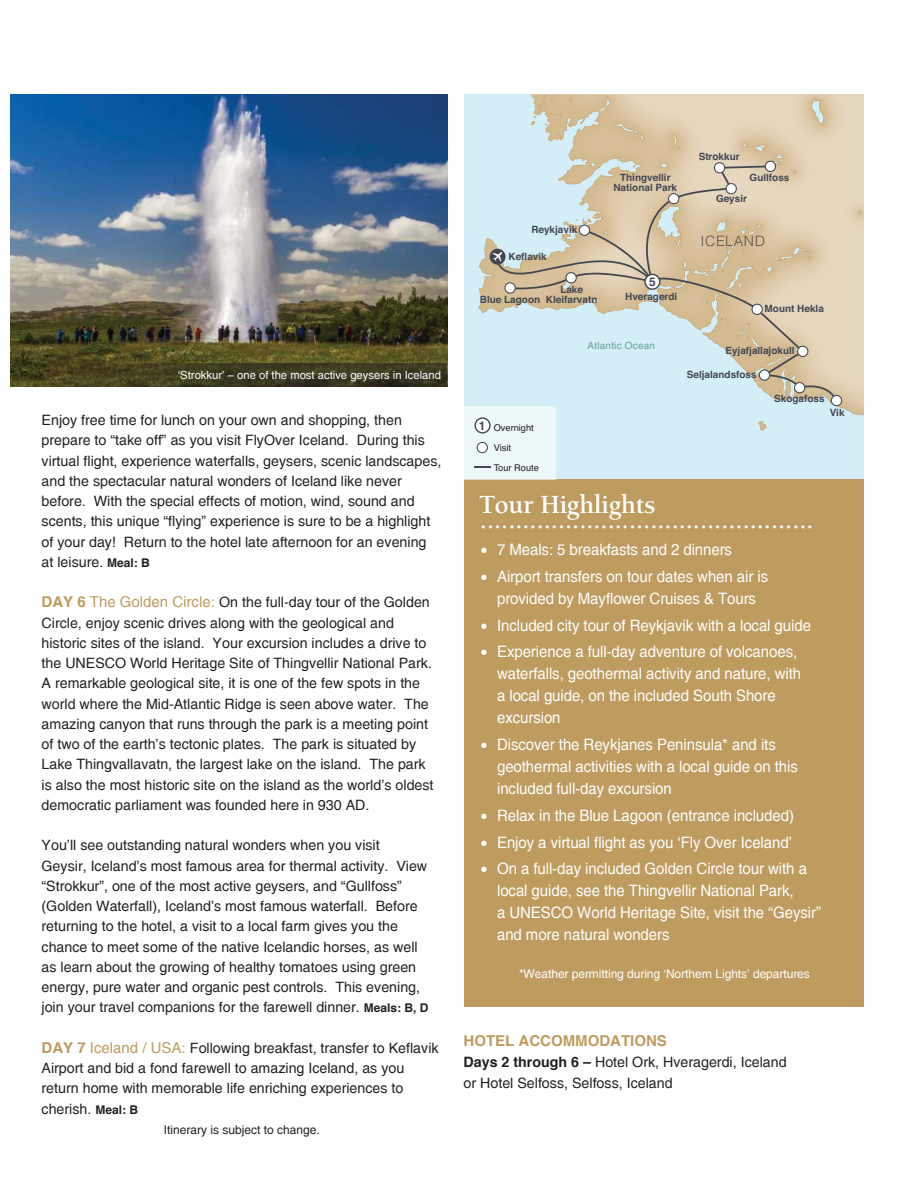
<style>
.page{position:relative;width:918px;height:1188px;background:#fff}
.page>*{position:absolute;margin:0;border:0;box-sizing:border-box;transform-origin:0 0}
.t1{font:700 27px "Berkeley Oldstyle IT Cby BT";color:#fff}
.t2{font:15.75px/22px "Helvetica";letter-spacing:-.005em;color:#fff;scale:.95 1}
.t3{font:700 15px "Helvetica";color:#be9c5f}
.t4{font:14.25px/20.2px "Helvetica";color:#221f1f}
.t5{font:300 14.25px "Helvetica";letter-spacing:.04em;color:#5b5246}
.t6{font:12px "Helvetica";letter-spacing:-.005em;color:#fff}
.t7{font:12px "Helvetica";color:#221f1f}
.t8{font:700 12px "Helvetica";color:#434751}
.t9{font:11.25px "Helvetica";color:#fff}
.t10{font:700 10.05px/10.1px "Helvetica";color:#434751;text-align:center}
.t11{font:10.05px "Helvetica";letter-spacing:.02em;color:#68a09a}
.t12{font:9.3px/20px "Helvetica";color:#221f1f}
.s1{font-weight:700;font-size:12px}
.s2{font-weight:700;font-size:15px;color:#be9c5f}
.s3{font-size:15px;color:#be9c5f}
.s4{font-weight:700;font-size:12px;color:#434751}
.s5{font-family:"Lucida Grande"}
.s6{font-weight:700}
</style>
<div class="page">
<img style="left:11px;top:94px;width:436px;height:293px">
<svg style="left:10px;top:363px;width:437px;height:23px;background:#3f3c20"></svg>
<div style="left:465px;top:94px;width:399px;height:492px;background:#d4eef7"></div>
<div style="left:465px;top:479px;width:399px;height:528px;background:#be9c5f"></div>
<div style="left:464px;top:406px;width:92px;height:73px;background:#edf8fb"></div>
<svg style="left:477px;top:442px;width:11px;height:11px"></svg>
<svg style="left:475px;top:466px;width:16px;height:2px"></svg>
<svg style="left:474px;top:94px;width:390px;height:340px"></svg>
<p class="t9" style="left:178px;top:370px;width:265px">‘Strokkur’ – one of the most active geysers in Iceland</p>
<p class="t4" style="left:42px;top:411px;width:401px">Enjoy free time for lunch on your own and shopping, then prepare to “take off” as you visit FlyOver Iceland. During this virtual flight, experience waterfalls, geysers, scenic landscapes, and the spectacular natural wonders of Iceland like never before. With the special effects of motion, wind, sound and scents, this unique “flying” experience is sure to be a highlight of your day! Return to the hotel late afternoon for an evening at leisure. <span class="s1">Meal: B</span></p>
<p class="t4" style="left:42px;top:593px;width:394px"><span class="s2">DAY 6</span> <span class="s3">The Golden Circle:</span> On the full-day tour of the Golden Circle, enjoy scenic drives along with the geological and historic sites of the island. Your excursion includes a drive to the UNESCO World Heritage Site of Thingvellir National Park.<br>A remarkable geological site, it is one of the few spots in the world where the Mid-Atlantic Ridge is seen above water. The amazing canyon that runs through the park is a meeting point of two of the earth’s tectonic plates. The park is situated by Lake Thingvallavatn, the largest lake on the island. The park is also the most historic site on the island as the world’s oldest democratic parliament was founded here in 930 AD.</p>
<p class="t4" style="left:42px;top:836px;width:389px">You’ll see outstanding natural wonders when you visit<br>Geysir, Iceland’s most famous area for thermal activity. View “Strokkur”, one of the most active geysers, and “Gullfoss” (Golden Waterfall), Iceland’s most famous waterfall. Before returning to the hotel, a visit to a local farm gives you the chance to meet some of the native Icelandic horses, as well as learn about the growing of healthy tomatoes using green energy, pure water and organic pest controls. This evening, join your travel companions for the farewell dinner. <span class="s1">Meals: B, D</span></p>
<p class="t4" style="left:42px;top:1039px;width:399px"><span class="s2">DAY 7</span> <span class="s3">Iceland / USA:</span> Following breakfast, transfer to Keflavik Airport and bid a fond farewell to amazing Iceland, as you return home with memorable life enriching experiences to cherish. <span class="s1">Meal: B</span></p>
<p class="t7" style="left:164px;top:1125px;width:158px">Itinerary is subject to change.</p>
<p class="t10" style="left:531px;top:226px;width:48px">Reykjavik</p>
<p class="t10" style="left:509px;top:252px;width:40px">Keflavik</p>
<p class="t10" style="left:480px;top:295px;width:62px">Blue Lagoon</p>
<p class="t10" style="left:546px;top:285px;width:53px">Lake<br>Kleifarvatn</p>
<p class="t10" style="left:613px;top:174px;width:65px">Thingvellir<br>National Park</p>
<p class="t8" style="left:649px;top:277px;width:8px">5</p>
<p class="t10" style="left:625px;top:292px;width:54px">Hveragerdi</p>
<p class="t12" style="left:494px;top:418px;width:47px;text-indent:-15px"><span class="s4">1</span> Overnight<br>Visit<br>Tour Route</p>
<p class="t11" style="left:588px;top:341px;width:69px">Atlantic Ocean</p>
<p class="t10" style="left:699px;top:152px;width:43px">Strokkur</p>
<p class="t10" style="left:716px;top:195px;width:33px">Geysir</p>
<p class="t10" style="left:750px;top:173px;width:41px">Gullfoss</p>
<p class="t5" style="left:701px;top:232px;width:66px">ICELAND</p>
<p class="t10" style="left:765px;top:304px;width:61px">Mount Hekla</p>
<p class="t10" style="left:725px;top:346px;width:71px">Eyjafjallajokull</p>
<p class="t10" style="left:687px;top:371px;width:71px">Seljalandsfoss</p>
<p class="t10" style="left:774px;top:395px;width:52px">Skogafoss</p>
<p class="t10" style="left:830px;top:409px;width:16px">Vik</p>
<h1 class="t1" style="left:480px;top:494px;width:177px">Tour Highlights</h1>
<h1 class="t1" style="left:480px;top:509px;width:335px">...............................................</h1>
<p class="t2" style="left:480px;top:540px;width:267px"><span class="s5">•</span> 7 Meals: 5 breakfasts and 2 dinners</p>
<p class="t2" style="left:480px;top:567px;width:305px;text-align:center"><span class="s5">•</span> Airport transfers on tour dates when air is provided by Mayflower Cruises &amp; Tours</p>
<p class="t2" style="left:480px;top:615px;width:350px"><span class="s5">•</span> Included city tour of Reykjavik with a local guide</p>
<p class="t2" style="left:497px;top:642px;width:322px;text-indent:-17px"><span class="s5">•</span> Experience a full-day adventure of volcanoes, waterfalls, geothermal activity and nature, with a local guide, on the included South Shore excursion</p>
<p class="t2" style="left:497px;top:735px;width:318px;text-indent:-17px"><span class="s5">•</span> Discover the Reykjanes Peninsula* and its geothermal activities with a local guide on this included full-day excursion</p>
<p class="t2" style="left:480px;top:805px;width:332px"><span class="s5">•</span> Relax in the Blue Lagoon (entrance included)</p>
<p class="t2" style="left:480px;top:832px;width:330px"><span class="s5">•</span> Enjoy a virtual flight as you ‘Fly Over Iceland’</p>
<p class="t2" style="left:497px;top:859px;width:343px;text-indent:-17px"><span class="s5">•</span> On a full-day included Golden Circle tour with a local guide, see the Thingvellir National Park,<br>a UNESCO World Heritage Site, visit the “Geysir” and more natural wonders</p>
<p class="t6" style="left:519px;top:969px;width:292px">*Weather permitting during ‘Northern Lights’ departures</p>
<p class="t3" style="left:464px;top:1034px;width:205px">HOTEL ACCOMMODATIONS</p>
<p class="t4" style="left:464px;top:1052px;width:325px;line-height:21px"><span class="s6">Days 2 through 6 –</span> Hotel Ork, Hveragerdi, Iceland or Hotel Selfoss, Selfoss, Iceland</p>
</div>
